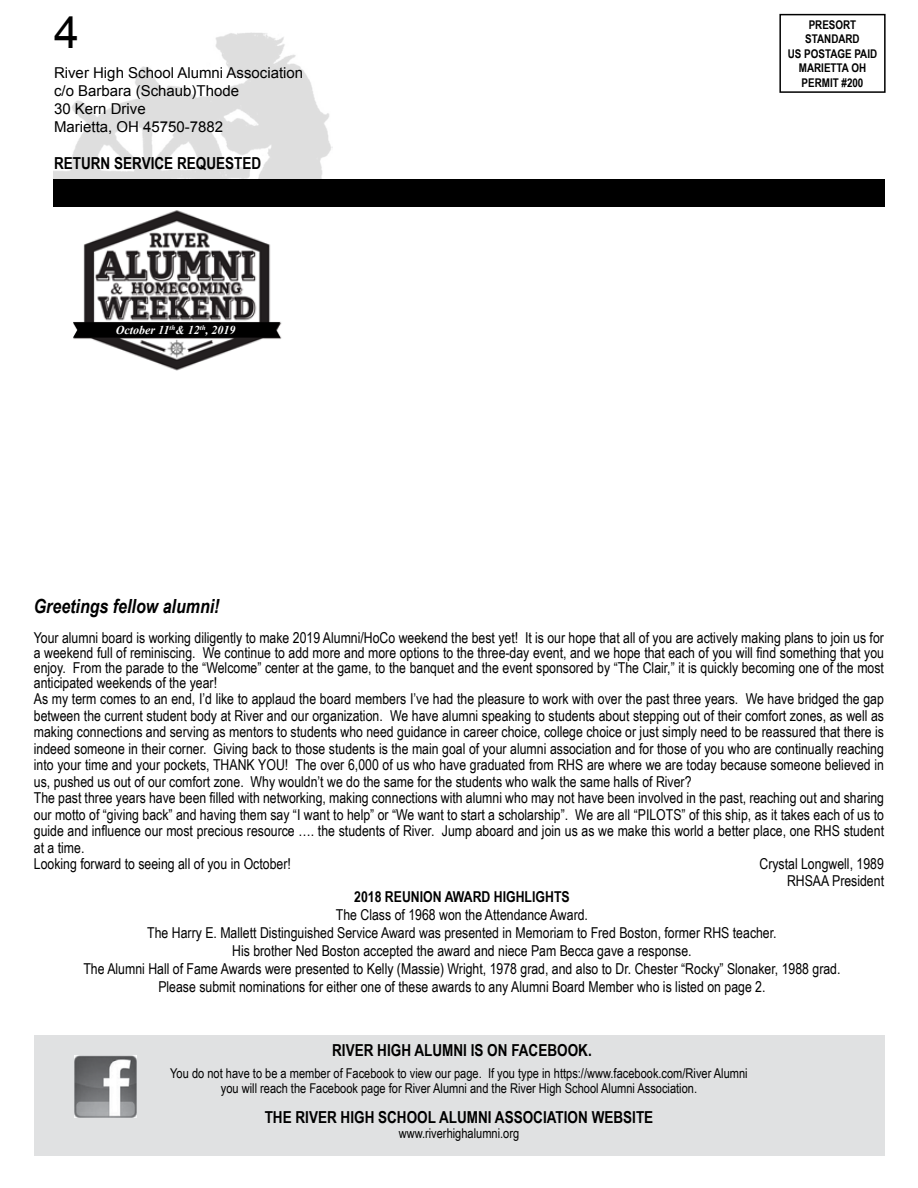
<style>
.page{position:relative;width:918px;height:1188px;background:#fff}
.page>*{position:absolute;margin:0;border:0;box-sizing:border-box;transform-origin:0 0}
.t1{font:45px "Arial";color:#000}
.t2{font:italic 700 19.5px "Arial Narrow";color:#000}
.t3{font:700 16.5px "Arial Narrow";color:#000}
.t4{font:15px/16.5px "Arial Narrow";color:#000;text-align:justify}
.t5{font:15px/18px "Arial";color:#000}
.t6{font:700 15px "Arial Narrow";color:#000}
.t7{font:13.5px/15px "Arial Narrow";color:#000;text-align:center}
.t8{font:700 12px/14.4px "Arial Narrow";color:#000;text-align:center}
.t9{font:italic 700 12px "Times New Roman";color:#fff}
</style>
<div class="page">
<img style="left:53px;top:32px;width:280px;height:147px">
<div style="left:53px;top:179px;width:832px;height:28px;background:#000"></div>
<div style="left:34px;top:1035px;width:850px;height:121px;background:#e0e1e2"></div>
<img style="left:74px;top:1056px;width:62px;height:62px">
<div style="left:779px;top:14px;width:107px;height:79px;border:2px solid #000"></div>
<img style="left:73px;top:210px;width:209px;height:161px">
<svg style="left:73px;top:322px;width:207px;height:16px"></svg>
<h1 class="t1" style="left:54px;top:3px;width:27px">4</h1>
<p class="t5" style="left:54px;top:64px;width:251px">River High School Alumni Association c/o Barbara (Schaub)Thode<br>30 Kern Drive<br>Marietta, OH 45750-7882</p>
<p class="t3" style="left:54px;top:151px;width:209px">RETURN SERVICE REQUESTED</p>
<p class="t9" style="left:116px;top:322px;width:121px">October 11<sup>th</sup>&amp; 12<sup>th</sup>, 2019</p>
<p class="t8" style="left:788px;top:17px;width:91px">PRESORT<br>STANDARD<br>US POSTAGE PAID<br>MARIETTA OH<br>PERMIT #200</p>
<h2 class="t2" style="left:34px;top:591px;width:187px">Greetings fellow alumni!</h2>
<p class="t4" style="left:34px;top:629px;width:852px;line-height:15px">Your alumni board is working diligently to make 2019 Alumni/HoCo weekend the best yet! It is our hope that all of you are actively making plans to join us for a weekend full of reminiscing. We continue to add more and more options to the three-day event, and we hope that each of you will find something that you enjoy. From the parade to the “Welcome” center at the game, to the banquet and the event sponsored by “The Clair,” it is quickly becoming one of the most anticipated weekends of the year!</p>
<p class="t4" style="left:34px;top:690px;width:852px;text-align:left">As my term comes to an end, I’d like to applaud the board members I’ve had the pleasure to work with over the past three years. We have bridged the gap between the current student body at River and our organization. We have alumni speaking to students about stepping out of their comfort zones, as well as making connections and serving as mentors to students who need guidance in career choice, college choice or just simply need to be reassured that there is indeed someone in their corner. Giving back to those students is the main goal of your alumni association and for those of you who are continually reaching into your time and your pockets, THANK YOU! The over 6,000 of us who have graduated from RHS are where we are today because someone believed in us, pushed us out of our comfort zone. Why wouldn’t we do the same for the students who walk the same halls of River?<br>The past three years have been filled with networking, making connections with alumni who may not have been involved in the past, reaching out and sharing our motto of “giving back” and having them say “I want to help” or “We want to start a scholarship”. We are all “PILOTS” of this ship, as it takes each of us to guide and influence our most precious resource …. the students of River. Jump aboard and join us as we make this world a better place, one RHS student at a time.<br>Looking forward to seeing all of you in October!</p>
<p class="t4" style="left:759px;top:855px;width:126px;text-align:right">Crystal Longwell, 1989<br>RHSAA President</p>
<p class="t6" style="left:354px;top:885px;width:217px">2018 REUNION AWARD HIGHLIGHTS</p>
<p class="t4" style="left:83px;top:905px;width:759px;line-height:18px;text-align:center">The Class of 1968 won the Attendance Award.<br>The Harry E. Mallett Distinguished Service Award was presented in Memoriam to Fred Boston, former RHS teacher.<br>His brother Ned Boston accepted the award and niece Pam Becca gave a response.<br>The Alumni Hall of Fame Awards were presented to Kelly (Massie) Wright, 1978 grad, and also to Dr. Chester “Rocky” Slonaker, 1988 grad.<br>Please submit nominations for either one of these awards to any Alumni Board Member who is listed on page 2.</p>
<p class="t3" style="left:332px;top:1038px;width:261px">RIVER HIGH ALUMNI IS ON FACEBOOK.</p>
<p class="t7" style="left:170px;top:1065px;width:579px">You do not have to be a member of Facebook to view our page. If you type in https://www.facebook.com/River Alumni you will reach the Facebook page for River Alumni and the River High School Alumni Association.</p>
<p class="t3" style="left:265px;top:1104px;width:390px">THE RIVER HIGH SCHOOL ALUMNI ASSOCIATION WEBSITE</p>
<p class="t7" style="left:399px;top:1125px;width:122px">www.riverhighalumni.org</p>
</div>
